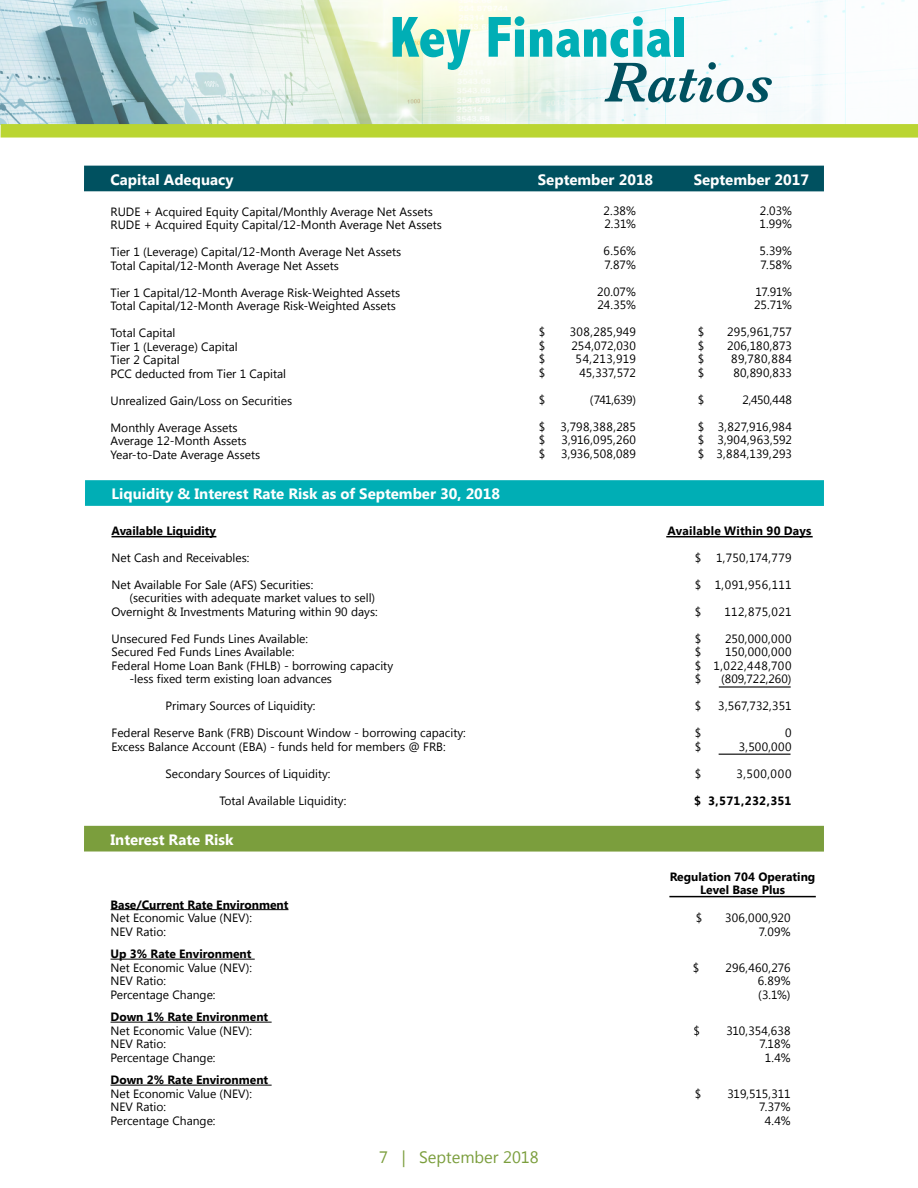
<style>
.page{position:relative;width:918px;height:1188px;background:#fff}
.page>*{position:absolute;margin:0;border:0;box-sizing:border-box;transform-origin:0 0}
.t1{font:800 condensed 58.35px "Abadi";color:#00aeb5}
.t2{font:italic 600 58.35px "Baskerville";color:#005160}
.t3{font:16.5px "Khmer UI";color:#7b9e3d}
.t4{font:700 15px "Khmer UI";color:#fff}
.t5{font:12px/13.5px "Khmer UI";color:#000}
.t6{font:700 12px/13.5px "Khmer UI";color:#000;text-align:center}
.t7{font:12px/13.5px "Khmer UI";letter-spacing:.025em;color:#000;text-align:right}
.t8{font:12px/13.5px "Khmer UI";letter-spacing:.02em;color:#000;text-align:right}
.t9{font:700 12px "Khmer UI";letter-spacing:.02em;color:#000}
</style>
<div class="page">
<img style="left:0;top:0;width:916px;height:124px">
<div style="left:84px;top:166px;width:740px;height:25px;background:#005160"></div>
<div style="left:85px;top:480px;width:739px;height:26px;background:#00aeb5"></div>
<div style="left:84px;top:826px;width:740px;height:26px;background:#7b9e3d"></div>
<div style="left:1px;top:124px;width:917px;height:14px;background:#bad532"></div>
<hr style="left:111px;top:909px;width:177px;height:1px;background:#000">
<hr style="left:111px;top:959px;width:144px;height:1px;background:#000">
<hr style="left:111px;top:1022px;width:161px;height:1px;background:#000">
<hr style="left:111px;top:1085px;width:161px;height:1px;background:#000">
<hr style="left:112px;top:536px;width:104px;height:1px;background:#000">
<hr style="left:666px;top:536px;width:147px;height:1px;background:#000">
<hr style="left:719px;top:754px;width:72px;height:1px;background:#000">
<hr style="left:719px;top:686px;width:72px;height:2px;background:#000">
<hr style="left:669px;top:896px;width:147px;height:1px;background:#000">
<h1 class="t1" style="left:390px;top:3px;width:298px">Key Financial</h1>
<h1 class="t2" style="left:605px;top:48px;width:170px">Ratios</h1>
<p class="t4" style="left:111px;top:171px;width:124px">Capital Adequacy</p>
<p class="t5" style="left:111px;top:205px;width:333px">RUDE + Acquired Equity Capital/Monthly Average Net Assets<br>RUDE + Acquired Equity Capital/12-Month Average Net Assets</p>
<p class="t5" style="left:111px;top:245px;width:292px">Tier 1 (Leverage) Capital/12-Month Average Net Assets<br>Total Capital/12-Month Average Net Assets</p>
<p class="t5" style="left:111px;top:286px;width:291px">Tier 1 Capital/12-Month Average Risk-Weighted Assets<br>Total Capital/12-Month Average Risk-Weighted Assets</p>
<p class="t5" style="left:111px;top:326px;width:177px">Total Capital<br>Tier 1 (Leverage) Capital<br>Tier 2 Capital<br>PCC deducted from Tier 1 Capital</p>
<p class="t5" style="left:111px;top:394px;width:183px">Unrealized Gain/Loss on Securities</p>
<p class="t5" style="left:111px;top:421px;width:151px">Monthly Average Assets<br>Average 12-Month Assets<br>Year-to-Date Average Assets</p>
<p class="t4" style="left:112px;top:485px;width:390px">Liquidity &amp; Interest Rate Risk as of September 30, 2018</p>
<p class="t6" style="left:112px;top:524px;width:106px">Available Liquidity</p>
<p class="t5" style="left:112px;top:551px;width:139px">Net Cash and Receivables:</p>
<p class="t5" style="left:112px;top:578px;width:203px">Net Available For Sale (AFS) Securities:</p>
<p class="t5" style="left:130px;top:591px;width:247px">(securities with adequate market values to sell)</p>
<p class="t5" style="left:112px;top:605px;width:268px">Overnight &amp; Investments Maturing within 90 days:</p>
<p class="t5" style="left:112px;top:632px;width:198px">Unsecured Fed Funds Lines Available:</p>
<p class="t5" style="left:112px;top:645px;width:184px">Secured Fed Funds Lines Available:</p>
<p class="t5" style="left:112px;top:659px;width:283px">Federal Home Loan Bank (FHLB) - borrowing capacity</p>
<p class="t5" style="left:130px;top:672px;width:204px">-less fixed term existing loan advances</p>
<p class="t5" style="left:166px;top:699px;width:152px">Primary Sources of Liquidity:</p>
<p class="t5" style="left:112px;top:726px;width:356px">Federal Reserve Bank (FRB) Discount Window - borrowing capacity:<br>Excess Balance Account (EBA) - funds held for members @ FRB:</p>
<p class="t5" style="left:166px;top:767px;width:166px">Secondary Sources of Liquidity:</p>
<p class="t5" style="left:220px;top:794px;width:128px">Total Available Liquidity:</p>
<p class="t4" style="left:111px;top:831px;width:125px">Interest Rate Risk</p>
<p class="t6" style="left:111px;top:898px;width:179px">Base/Current Rate Environment</p>
<p class="t5" style="left:111px;top:911px;width:143px">Net Economic Value (NEV):<br>NEV Ratio:</p>
<p class="t6" style="left:111px;top:947px;width:142px">Up 3% Rate Environment</p>
<p class="t5" style="left:111px;top:961px;width:143px">Net Economic Value (NEV):<br>NEV Ratio:<br>Percentage Change:</p>
<p class="t6" style="left:111px;top:1010px;width:159px">Down 1% Rate Environment</p>
<p class="t5" style="left:111px;top:1024px;width:143px">Net Economic Value (NEV):<br>NEV Ratio:<br>Percentage Change:</p>
<p class="t6" style="left:111px;top:1073px;width:159px">Down 2% Rate Environment</p>
<p class="t5" style="left:111px;top:1087px;width:143px">Net Economic Value (NEV):<br>NEV Ratio:<br>Percentage Change:</p>
<p class="t4" style="left:538px;top:171px;width:117px">September 2018</p>
<p class="t5" style="left:539px;top:325px;width:8px;text-align:justify">$ $ $ $</p>
<p class="t5" style="left:539px;top:393px;width:8px">$</p>
<p class="t5" style="left:539px;top:420px;width:8px;text-align:justify">$ $ $</p>
<p class="t5" style="left:604px;top:204px;width:34px">2.38%<br>2.31%</p>
<p class="t5" style="left:604px;top:244px;width:34px">6.56%<br>7.87%</p>
<p class="t5" style="left:597px;top:285px;width:40px">20.07%<br>24.35%</p>
<p class="t5" style="left:570px;top:325px;width:68px;text-align:right">308,285,949<br>254,072,030<br>54,213,919<br>45,337,572</p>
<p class="t5" style="left:590px;top:393px;width:48px">(741,639)</p>
<p class="t5" style="left:560px;top:420px;width:77px;text-align:justify">3,798,388,285<br>3,916,095,260<br>3,936,508,089</p>
<h2 class="t3" style="left:379px;top:1148px;width:161px">7 | September 2018</h2>
<p class="t4" style="left:694px;top:171px;width:117px">September 2017</p>
<p class="t5" style="left:698px;top:325px;width:8px;text-align:justify">$ $ $ $</p>
<p class="t5" style="left:698px;top:393px;width:8px">$</p>
<p class="t5" style="left:698px;top:420px;width:8px;text-align:justify">$ $ $</p>
<p class="t5" style="left:760px;top:204px;width:34px">2.03%<br>1.99%</p>
<p class="t5" style="left:760px;top:244px;width:34px">5.39%<br>7.58%</p>
<p class="t5" style="left:754px;top:285px;width:39px">17.91%<br>25.71%</p>
<p class="t5" style="left:727px;top:325px;width:66px;text-align:center">295,961,757<br>206,180,873<br>89,780,884<br>80,890,833</p>
<p class="t5" style="left:742px;top:393px;width:51px">2,450,448</p>
<p class="t5" style="left:716px;top:420px;width:77px;text-align:justify">3,827,916,984<br>3,904,963,592<br>3,884,139,293</p>
<p class="t6" style="left:668px;top:524px;width:145px">Available Within 90 Days</p>
<p class="t5" style="left:695px;top:551px;width:8px">$</p>
<p class="t5" style="left:695px;top:578px;width:8px">$</p>
<p class="t5" style="left:695px;top:605px;width:8px">$</p>
<p class="t5" style="left:695px;top:632px;width:8px;text-align:justify">$ $ $ $</p>
<p class="t5" style="left:695px;top:699px;width:8px">$</p>
<p class="t5" style="left:695px;top:726px;width:8px">$ $</p>
<p class="t5" style="left:695px;top:767px;width:8px">$</p>
<p class="t6" style="left:694px;top:794px;width:8px">$</p>
<p class="t8" style="left:716px;top:551px;width:77px">1,750,174,779</p>
<p class="t7" style="left:715px;top:578px;width:78px">1,091,956,111</p>
<p class="t8" style="left:725px;top:605px;width:68px">112,875,021</p>
<p class="t7" style="left:714px;top:632px;width:79px">250,000,000<br>150,000,000<br>1,022,448,700 (809,722,260)</p>
<p class="t5" style="left:718px;top:699px;width:75px">3,567,732,351</p>
<p class="t5" style="left:739px;top:726px;width:54px;text-align:right">0<br>3,500,000</p>
<p class="t5" style="left:737px;top:767px;width:56px">3,500,000</p>
<p class="t9" style="left:708px;top:794px;width:85px">3,571,232,351</p>
<p class="t6" style="left:670px;top:870px;width:147px">Regulation 704 Operating<br>Level Base Plus</p>
<p class="t5" style="left:696px;top:911px;width:8px">$</p>
<p class="t8" style="left:725px;top:911px;width:67px">306,000,920<br>7.09%</p>
<p class="t5" style="left:693px;top:961px;width:8px">$</p>
<p class="t5" style="left:758px;top:961px;width:34px;text-align:justify;text-indent:-32px">296,460,276<br>6.89% (3.1%)</p>
<p class="t5" style="left:694px;top:1024px;width:8px">$</p>
<p class="t5" style="left:726px;top:1024px;width:66px;text-align:right">310,354,638<br>7.18%<br>1.4%</p>
<p class="t5" style="left:695px;top:1087px;width:8px">$</p>
<p class="t5" style="left:727px;top:1087px;width:65px;text-align:right">319,515,311<br>7.37%<br>4.4%</p>
</div>
